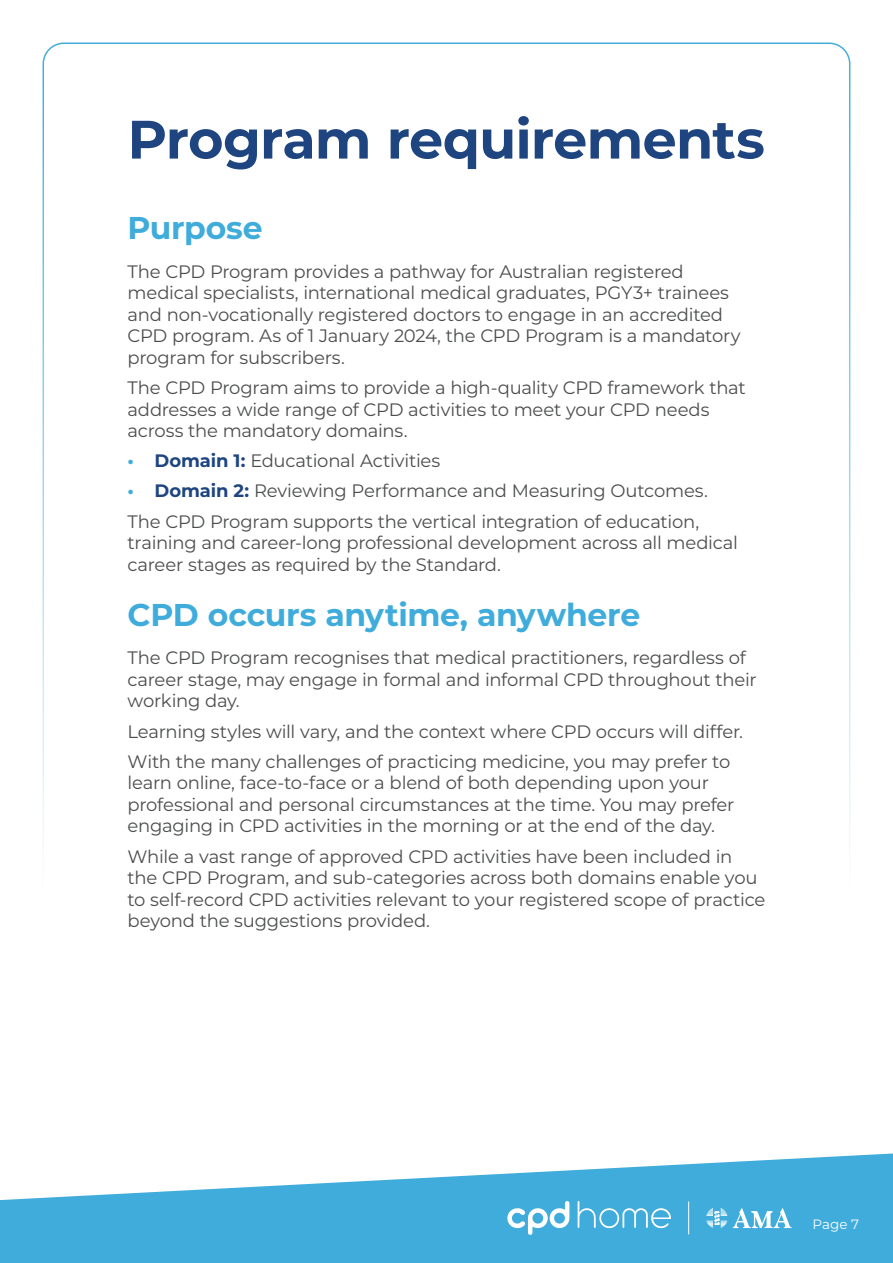
<style>
.page{position:relative;width:893px;height:1263px;background:#fff}
.page>*{position:absolute;margin:0;border:0;box-sizing:border-box;transform-origin:0 0}
.t1{font:700 54px "Montserrat";letter-spacing:-.015em;color:#1e4580}
.t2{font:700 31.5px "Montserrat";letter-spacing:-.01em;color:#3facdb}
.t3{font:18px/21.6px "Montserrat";letter-spacing:-.015em;color:#4c4d4d}
.t4{font:13.5px "Montserrat";color:#fff}
.s1{font-weight:700;color:#3facdb}
.s2{font-weight:700;color:#1e4580}
</style>
<div class="page">
<svg style="left:0;top:1153px;width:893px;height:110px;fill:#3facdb"></svg>
<svg style="left:507px;top:1201px;width:62px;height:34px"></svg>
<svg style="left:578px;top:1201px;width:93px;height:27px;background:#61bae1"></svg>
<svg style="left:706px;top:1208px;width:86px;height:20px"></svg>
<hr style="left:688px;top:1201px;width:1px;height:33px;background:#fff">
<h1 class="t1" style="left:128px;top:100px;width:639px">Program requirements</h1>
<h2 class="t2" style="left:128px;top:205px;width:137px">Purpose</h2>
<p class="t3" style="left:128px;top:260px;width:614px">The CPD Program provides a pathway for Australian registered medical specialists, international medical graduates, PGY3+ trainees and non-vocationally registered doctors to engage in an accredited CPD program. As of 1 January 2024, the CPD Program is a mandatory program for subscribers.</p>
<p class="t3" style="left:128px;top:376px;width:620px">The CPD Program aims to provide a high-quality CPD framework that addresses a wide range of CPD activities to meet your CPD needs across the mandatory domains.</p>
<p class="t3" style="left:128px;top:449px;width:314px"><span class="s1">•</span> <span class="s2">Domain 1:</span> Educational Activities</p>
<p class="t3" style="left:128px;top:475px;width:582px;line-height:30.2px"><span class="s1">•</span> <span class="s2">Domain 2:</span> Reviewing Performance and Measuring Outcomes.<br>The CPD Program supports the vertical integration of education,</p>
<p class="t3" style="left:128px;top:531px;width:612px">training and career-long professional development across all medical career stages as required by the Standard.</p>
<h2 class="t2" style="left:128px;top:592px;width:514px">CPD occurs anytime, anywhere</h2>
<p class="t3" style="left:128px;top:646px;width:631px">The CPD Program recognises that medical practitioners, regardless of career stage, may engage in formal and informal CPD throughout their working day.</p>
<p class="t3" style="left:128px;top:715px;width:617px;line-height:30.2px">Learning styles will vary, and the context where CPD occurs will differ.<br>With the many challenges of practicing medicine, you may prefer to</p>
<p class="t3" style="left:128px;top:771px;width:608px">learn online, face-to-face or a blend of both depending upon your professional and personal circumstances at the time. You may prefer engaging in CPD activities in the morning or at the end of the day.</p>
<p class="t3" style="left:128px;top:845px;width:639px">While a vast range of approved CPD activities have been included in the CPD Program, and sub-categories across both domains enable you to self-record CPD activities relevant to your registered scope of practice beyond the suggestions provided.</p>
<p class="t4" style="left:812px;top:1215px;width:48px">Page 7</p>
</div>
